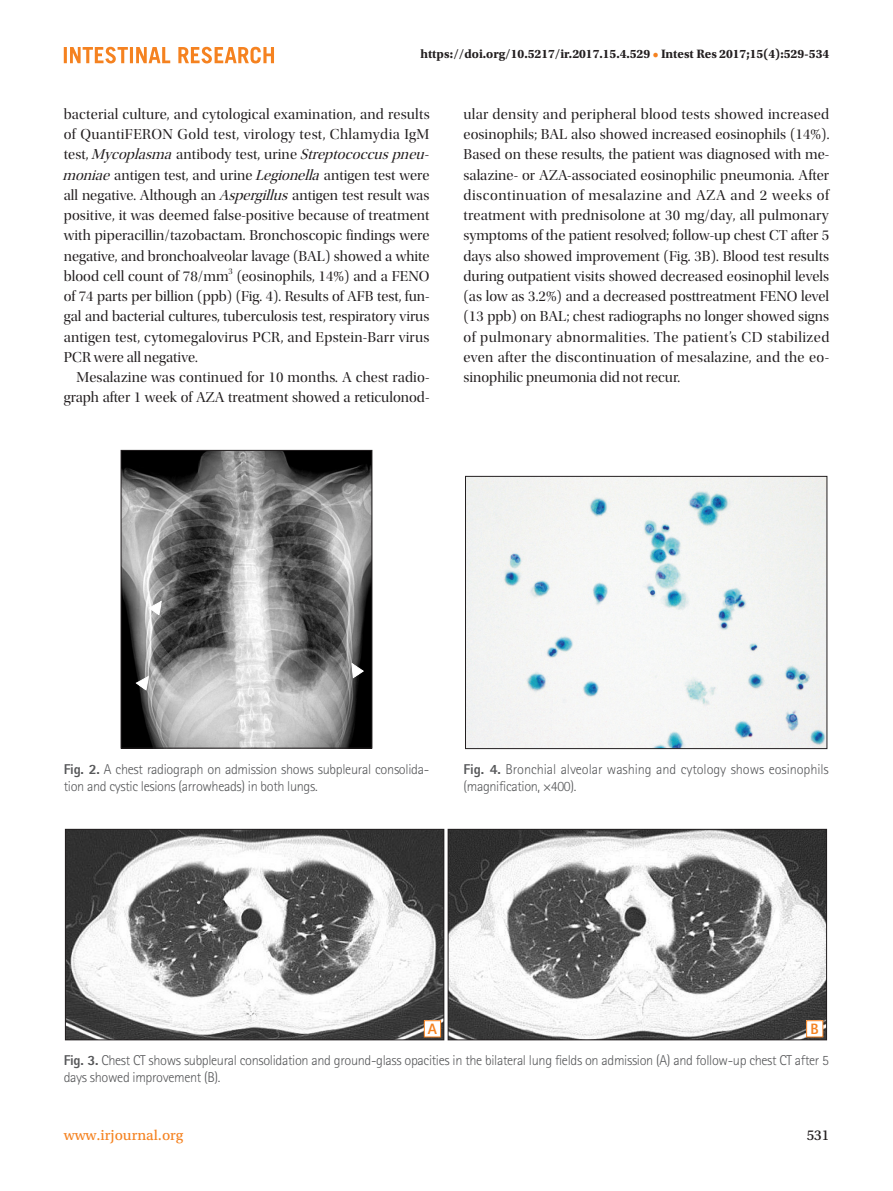
<style>
.page{position:relative;width:893px;height:1191px;background:#fff}
.page>*{position:absolute;margin:0;border:0;box-sizing:border-box;transform-origin:0 0}
.영문본문{font:15px/20.2px "Utopia Std Disp";letter-spacing:.005em;color:#231f20;text-align:justify}
.t1{font:15px "Utopia Std Capt";color:#f58220}
.본문-페이지번호{font:15px "Utopia Std Capt";color:#231f20}
.그림-AB{font:800 15px "Rotis Sans Serif Std";color:#f58220}
.영문-그림{font:300 14.25px/17.1px "Rotis Sans Serif Std";letter-spacing:-.025em;color:#57585a}
.영문-그림-2{font:300 14.25px/17.1px "Rotis Sans Serif Std";letter-spacing:-.005em;color:#57585a}
.머리말-홀수{font:700 12.75px "Utopia Std";color:#231f20}
.영문본문-2{font:8.7px "Utopia Std Disp";color:#231f20}
.s1{color:#f58220}
.s2{font-style:italic}
.s3{font-weight:800}
</style>
<div class="page">
<svg style="left:64px;top:47px;width:210px;height:16px"></svg>
<img style="left:123px;top:452px;width:247px;height:294px">
<div style="left:121px;top:450px;width:251px;height:298px;border:1px solid #231f20"></div>
<svg style="left:149px;top:601px;width:13px;height:14px"></svg>
<svg style="left:136px;top:676px;width:13px;height:14px"></svg>
<svg style="left:352px;top:663px;width:11px;height:15px"></svg>
<img style="left:467px;top:478px;width:358px;height:269px">
<div style="left:465px;top:476px;width:362px;height:273px;border:1px solid #231f20"></div>
<svg style="left:65px;top:829px;width:762px;height:211px"></svg>
<div style="left:424px;top:1020px;width:17px;height:17px;background:#fff"></div>
<div style="left:424px;top:1020px;width:17px;height:17px;border:1px solid #f58220"></div>
<div style="left:807px;top:1020px;width:16px;height:17px;background:#fff"></div>
<div style="left:806px;top:1020px;width:17px;height:17px;border:1px solid #f58220"></div>
<p class="머리말-홀수" style="left:421px;top:47px;width:410px">https://doi.org/10.5217/ir.2017.15.4.529 <span class="s1">•</span> Intest Res 2017;15(4):529-534</p>
<p class="영문본문" style="left:62px;top:104px;width:372px;text-align:left">bacterial culture, and cytological examination, and results of QuantiFERON Gold test, virology test, Chlamydia IgM t e s t , <span class="s2">Mycoplasma</span> a n t i b o d y t e s t , u r i n e <span class="s2">Streptococcuspneu&shy;moniae</span> antigen test, and urine <span class="s2">Legionella</span> antigen test were all negative. Although an <span class="s2">Aspergillus</span> antigen test result was positive, it was deemed false-positive because of treatment with piperacillin/tazobactam. Bronchoscopic findings were negative, and bronchoalveolar lavage (BAL) showed a white blood cell count of 78/mm</p>
<p class="영문본문-2" style="left:229px;top:266px;width:6px">3</p>
<p class="영문본문" style="left:64px;top:266px;width:367px;text-indent:173px">(eosinophils, 14%) and a FENO of 74 parts per billion (ppb) (Fig. 4). Results of AFB test, fun&shy;gal and bacterial cultures, tuberculosis test, respiratory virus antigen test, cytomegalovirus PCR, and Epstein-Barr virus PCR were all negative.</p>
<p class="영문본문" style="left:64px;top:367px;width:367px;text-align:right">Mesalazine was continued for 10 months. A chest radio&shy;graph after 1 week of AZA treatment showed a reticulonod-</p>
<p class="영문본문" style="left:463px;top:104px;width:367px">ular density and peripheral blood tests showed increased eosinophils; BAL also showed increased eosinophils (14%).<br>Based on these results, the patient was diagnosed with me&shy;salazine- or AZA-associated eosinophilic pneumonia. After discontinuation of mesalazine and AZA and 2 weeks of treatment with prednisolone at 30 mg/day, all pulmonary symptoms of the patient resolved; follow-up chest CT after 5 days also showed improvement (Fig. 3B). Blood test results during outpatient visits showed decreased eosinophil levels (as low as 3.2%) and a decreased posttreatment FENO level (13 ppb) on BAL; chest radiographs no longer showed signs of pulmonary abnormalities. The patient’s CD stabilized even after the discontinuation of mesalazine, and the eo&shy;sinophilic pneumonia did not recur.</p>
<p class="영문-그림" style="left:64px;top:760px;width:367px"><span class="s3">Fig. 2.</span> A chest radiograph on admission shows subpleural consolida&shy;tion and cystic lesions (arrowheads) in both lungs.</p>
<p class="영문-그림-2" style="left:463px;top:760px;width:367px"><span class="s3">Fig. 4.</span> Bronchial alveolar washing and cytology shows eosinophils (magnification, ×400).</p>
<p class="그림-AB" style="left:428px;top:1019px;width:11px">A</p>
<p class="그림-AB" style="left:811px;top:1019px;width:10px">B</p>
<p class="영문-그림" style="left:64px;top:1052px;width:767px"><span class="s3">Fig. 3.</span> Chest CT shows subpleural consolidation and ground-glass opacities in the bilateral lung fields on admission (A) and follow-up chest CT after 5 days showed improvement (B).</p>
<p class="t1" style="left:64px;top:1126px;width:121px">www.irjournal.org</p>
<p class="본문-페이지번호" style="left:807px;top:1126px;width:24px">531</p>
</div>
